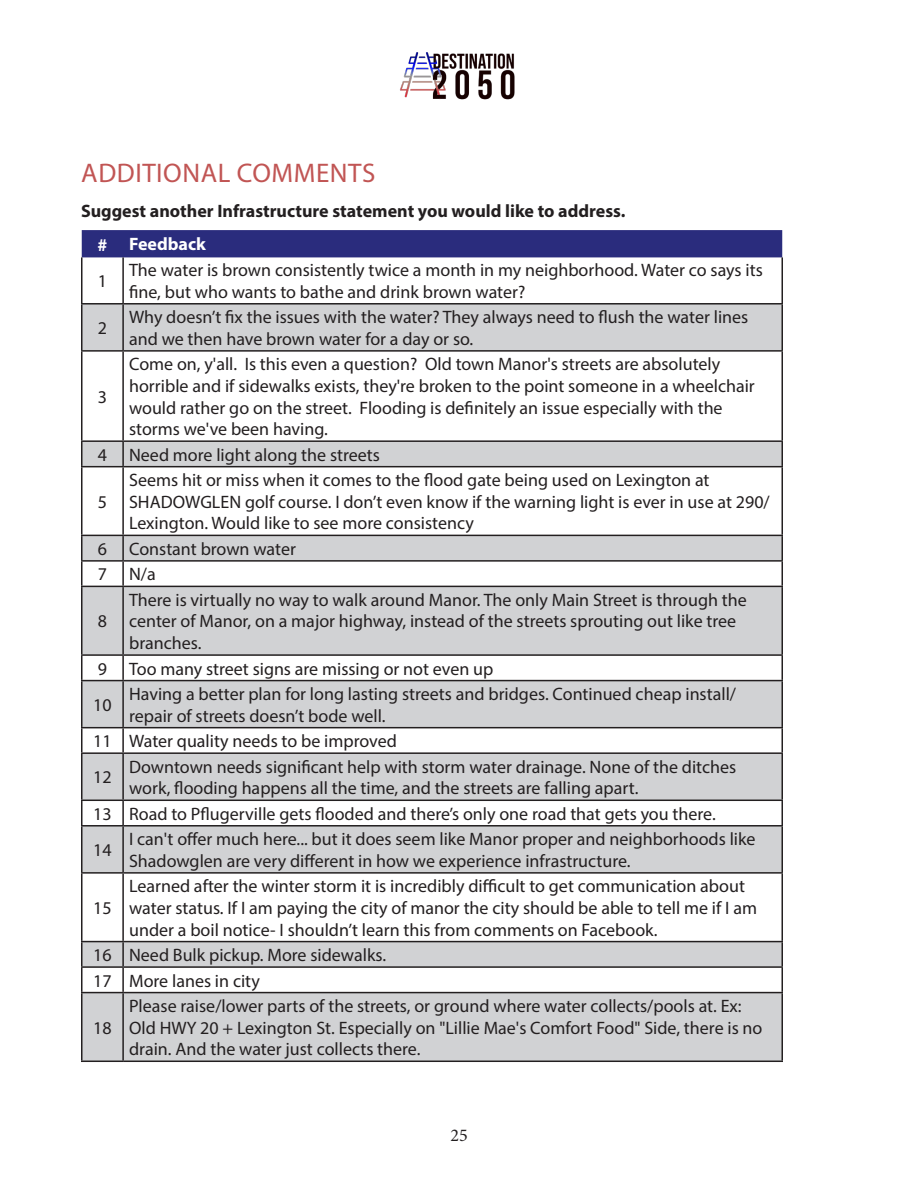
<style>
.page{position:relative;width:918px;height:1188px;background:#fff}
.page>*{position:absolute;margin:0;border:0;box-sizing:border-box;transform-origin:0 0}
.Header_2{font:27px "Myriad Pro";letter-spacing:.02em;color:#c15554}
.Body_Text{font:18px/21.6px "Myriad Pro";color:#231f20}
.Body_Text-2{font:700 18px "Myriad Pro";color:#231f20}
.Table_Header_Row{font:700 18px "Myriad Pro";color:#fff}
.t1{font:18px "Minion Pro";color:#231f20}
</style>
<div class="page">
<img style="left:400px;top:52px;width:115px;height:48px">
<div style="left:82px;top:230px;width:700px;height:27px;background:#2a2c7d"></div>
<svg style="left:82px;top:305px;width:700px;height:756px;fill:#d1d2d4"></svg>
<hr style="left:81px;top:257px;width:1px;height:46px;background:#231f20">
<hr style="left:122px;top:257px;width:2px;height:46px;background:#231f20">
<hr style="left:782px;top:257px;width:1px;height:46px;background:#231f20">
<hr style="left:81px;top:303px;width:42px;height:2px;background:#231f20">
<hr style="left:81px;top:305px;width:1px;height:45px;background:#231f20">
<hr style="left:123px;top:303px;width:660px;height:2px;background:#231f20">
<hr style="left:122px;top:305px;width:2px;height:45px;background:#231f20">
<hr style="left:782px;top:305px;width:1px;height:45px;background:#231f20">
<hr style="left:81px;top:350px;width:42px;height:2px;background:#231f20">
<hr style="left:81px;top:352px;width:1px;height:88px;background:#231f20">
<hr style="left:123px;top:350px;width:660px;height:2px;background:#231f20">
<hr style="left:122px;top:352px;width:2px;height:88px;background:#231f20">
<hr style="left:782px;top:352px;width:1px;height:88px;background:#231f20">
<hr style="left:81px;top:440px;width:42px;height:2px;background:#231f20">
<svg style="left:81px;top:442px;width:1px;height:24px"></svg>
<hr style="left:123px;top:440px;width:660px;height:2px;background:#231f20">
<hr style="left:122px;top:442px;width:2px;height:24px;background:#231f20">
<svg style="left:782px;top:442px;width:1px;height:24px"></svg>
<hr style="left:81px;top:466px;width:42px;height:1px;background:#231f20">
<hr style="left:81px;top:467px;width:1px;height:68px;background:#231f20">
<hr style="left:123px;top:466px;width:660px;height:1px;background:#231f20">
<hr style="left:122px;top:467px;width:2px;height:68px;background:#231f20">
<hr style="left:782px;top:467px;width:1px;height:68px;background:#231f20">
<hr style="left:81px;top:535px;width:42px;height:1px;background:#231f20">
<hr style="left:123px;top:535px;width:660px;height:1px;background:#231f20">
<hr style="left:122px;top:536px;width:2px;height:24px;background:#231f20">
<hr style="left:81px;top:560px;width:42px;height:2px;background:#231f20">
<svg style="left:81px;top:536px;width:1px;height:50px"></svg>
<hr style="left:123px;top:560px;width:660px;height:2px;background:#231f20">
<hr style="left:122px;top:562px;width:2px;height:24px;background:#231f20">
<svg style="left:782px;top:536px;width:1px;height:50px"></svg>
<hr style="left:81px;top:586px;width:42px;height:1px;background:#231f20">
<hr style="left:81px;top:587px;width:1px;height:67px;background:#231f20">
<hr style="left:123px;top:586px;width:660px;height:1px;background:#231f20">
<hr style="left:122px;top:587px;width:2px;height:67px;background:#231f20">
<hr style="left:782px;top:587px;width:1px;height:67px;background:#231f20">
<hr style="left:81px;top:654px;width:42px;height:2px;background:#231f20">
<svg style="left:81px;top:656px;width:1px;height:24px"></svg>
<hr style="left:123px;top:654px;width:660px;height:2px;background:#231f20">
<hr style="left:122px;top:656px;width:2px;height:24px;background:#231f20">
<svg style="left:782px;top:656px;width:1px;height:24px"></svg>
<hr style="left:81px;top:680px;width:42px;height:1px;background:#231f20">
<hr style="left:81px;top:681px;width:1px;height:46px;background:#231f20">
<hr style="left:123px;top:680px;width:660px;height:1px;background:#231f20">
<hr style="left:122px;top:681px;width:2px;height:46px;background:#231f20">
<hr style="left:782px;top:681px;width:1px;height:46px;background:#231f20">
<hr style="left:81px;top:727px;width:42px;height:1px;background:#231f20">
<svg style="left:81px;top:728px;width:1px;height:24px"></svg>
<hr style="left:123px;top:727px;width:660px;height:1px;background:#231f20">
<hr style="left:122px;top:728px;width:2px;height:24px;background:#231f20">
<svg style="left:782px;top:728px;width:1px;height:24px"></svg>
<hr style="left:81px;top:752px;width:42px;height:2px;background:#231f20">
<hr style="left:81px;top:754px;width:1px;height:46px;background:#231f20">
<hr style="left:123px;top:752px;width:660px;height:2px;background:#231f20">
<hr style="left:122px;top:754px;width:2px;height:46px;background:#231f20">
<hr style="left:782px;top:754px;width:1px;height:46px;background:#231f20">
<hr style="left:81px;top:800px;width:42px;height:1px;background:#231f20">
<svg style="left:81px;top:801px;width:1px;height:24px"></svg>
<hr style="left:123px;top:800px;width:660px;height:1px;background:#231f20">
<hr style="left:122px;top:801px;width:2px;height:24px;background:#231f20">
<svg style="left:782px;top:801px;width:1px;height:24px"></svg>
<hr style="left:81px;top:825px;width:42px;height:2px;background:#231f20">
<hr style="left:81px;top:827px;width:1px;height:45px;background:#231f20">
<hr style="left:123px;top:825px;width:660px;height:2px;background:#231f20">
<hr style="left:122px;top:827px;width:2px;height:45px;background:#231f20">
<hr style="left:782px;top:827px;width:1px;height:45px;background:#231f20">
<hr style="left:81px;top:872px;width:42px;height:2px;background:#231f20">
<hr style="left:81px;top:874px;width:1px;height:67px;background:#231f20">
<hr style="left:123px;top:872px;width:660px;height:2px;background:#231f20">
<hr style="left:122px;top:874px;width:2px;height:67px;background:#231f20">
<hr style="left:782px;top:874px;width:1px;height:67px;background:#231f20">
<hr style="left:81px;top:941px;width:42px;height:1px;background:#231f20">
<hr style="left:123px;top:941px;width:660px;height:1px;background:#231f20">
<hr style="left:122px;top:942px;width:2px;height:24px;background:#231f20">
<hr style="left:81px;top:966px;width:42px;height:2px;background:#231f20">
<svg style="left:81px;top:942px;width:1px;height:50px"></svg>
<hr style="left:123px;top:966px;width:660px;height:2px;background:#231f20">
<hr style="left:122px;top:968px;width:2px;height:24px;background:#231f20">
<svg style="left:782px;top:942px;width:1px;height:50px"></svg>
<hr style="left:81px;top:992px;width:42px;height:1px;background:#231f20">
<hr style="left:81px;top:993px;width:1px;height:68px;background:#231f20">
<hr style="left:123px;top:992px;width:660px;height:1px;background:#231f20">
<hr style="left:122px;top:993px;width:2px;height:68px;background:#231f20">
<hr style="left:782px;top:993px;width:1px;height:68px;background:#231f20">
<hr style="left:81px;top:1061px;width:42px;height:1px;background:#231f20">
<hr style="left:123px;top:1061px;width:660px;height:1px;background:#231f20">
<p class="Header_2" style="left:81px;top:157px;width:296px">ADDITIONAL COMMENTS</p>
<p class="Body_Text-2" style="left:81px;top:200px;width:546px">Suggest another Infrastructure statement you would like to address.</p>
<p class="Table_Header_Row" style="left:97px;top:233px;width:11px">#</p>
<p class="Table_Header_Row" style="left:129px;top:232px;width:78px">Feedback</p>
<p class="Body_Text" style="left:98px;top:270px;width:11px">1</p>
<p class="Body_Text" style="left:129px;top:259px;width:635px">The water is brown consistently twice a month in my neighborhood. Water co says its fine, but who wants to bathe and drink brown water?</p>
<p class="Body_Text" style="left:98px;top:317px;width:11px">2</p>
<p class="Body_Text" style="left:129px;top:306px;width:621px">Why doesn’t fix the issues with the water? They always need to flush the water lines and we then have brown water for a day or so.</p>
<p class="Body_Text" style="left:98px;top:386px;width:11px">3</p>
<p class="Body_Text" style="left:129px;top:353px;width:627px">Come on, y'all. Is this even a question? Old town Manor's streets are absolutely horrible and if sidewalks exists, they're broken to the point someone in a wheelchair would rather go on the street. Flooding is definitely an issue especially with the storms we've been having.</p>
<p class="Body_Text" style="left:98px;top:444px;width:11px">4</p>
<p class="Body_Text" style="left:129px;top:444px;width:252px">Need more light along the streets</p>
<p class="Body_Text" style="left:98px;top:491px;width:11px">5</p>
<p class="Body_Text" style="left:129px;top:469px;width:642px">Seems hit or miss when it comes to the flood gate being used on Lexington at<br>SHADOWGLEN golf course. I don’t even know if the warning light is ever in use at 290/<br>Lexington. Would like to see more consistency</p>
<p class="Body_Text" style="left:98px;top:538px;width:11px">6</p>
<p class="Body_Text" style="left:129px;top:538px;width:168px">Constant brown water</p>
<p class="Body_Text" style="left:98px;top:563px;width:11px">7</p>
<p class="Body_Text" style="left:129px;top:563px;width:28px">N/a</p>
<p class="Body_Text" style="left:98px;top:610px;width:11px">8</p>
<p class="Body_Text" style="left:129px;top:589px;width:619px">There is virtually no way to walk around Manor. The only Main Street is through the center of Manor, on a major highway, instead of the streets sprouting out like tree branches.</p>
<p class="Body_Text" style="left:98px;top:657px;width:11px">9</p>
<p class="Body_Text" style="left:129px;top:657px;width:366px">Too many street signs are missing or not even up</p>
<p class="Body_Text" style="left:93px;top:694px;width:20px">10</p>
<p class="Body_Text" style="left:129px;top:683px;width:608px">Having a better plan for long lasting streets and bridges. Continued cheap install/ repair of streets doesn’t bode well.</p>
<p class="Body_Text" style="left:93px;top:730px;width:20px">11</p>
<p class="Body_Text" style="left:129px;top:730px;width:269px">Water quality needs to be improved</p>
<p class="Body_Text" style="left:93px;top:766px;width:20px">12</p>
<p class="Body_Text" style="left:129px;top:756px;width:609px">Downtown needs significant help with storm water drainage. None of the ditches work, flooding happens all the time, and the streets are falling apart.</p>
<p class="Body_Text" style="left:93px;top:803px;width:20px">13</p>
<p class="Body_Text" style="left:129px;top:803px;width:588px">Road to Pflugerville gets flooded and there’s only one road that gets you there.</p>
<p class="Body_Text" style="left:93px;top:839px;width:20px">14</p>
<p class="Body_Text" style="left:129px;top:828px;width:628px">I can't offer much here... but it does seem like Manor proper and neighborhoods like<br>Shadowglen are very different in how we experience infrastructure.</p>
<p class="Body_Text" style="left:93px;top:897px;width:20px">15</p>
<p class="Body_Text" style="left:129px;top:875px;width:629px">Learned after the winter storm it is incredibly difficult to get communication about water status. If I am paying the city of manor the city should be able to tell me if I am under a boil notice- I shouldn’t learn this from comments on Facebook.</p>
<p class="Body_Text" style="left:93px;top:944px;width:20px">16</p>
<p class="Body_Text" style="left:129px;top:944px;width:259px">Need Bulk pickup. More sidewalks.</p>
<p class="Body_Text" style="left:93px;top:969px;width:20px">17</p>
<p class="Body_Text" style="left:129px;top:969px;width:132px">More lanes in city</p>
<p class="Body_Text" style="left:93px;top:1017px;width:20px">18</p>
<p class="Body_Text" style="left:129px;top:995px;width:635px">Please raise/lower parts of the streets, or ground where water collects/pools at. Ex:<br>Old HWY 20 + Lexington St. Especially on "Lillie Mae's Comfort Food" Side, there is no drain. And the water just collects there.</p>
<p class="t1" style="left:450px;top:1123px;width:19px">25</p>
</div>
